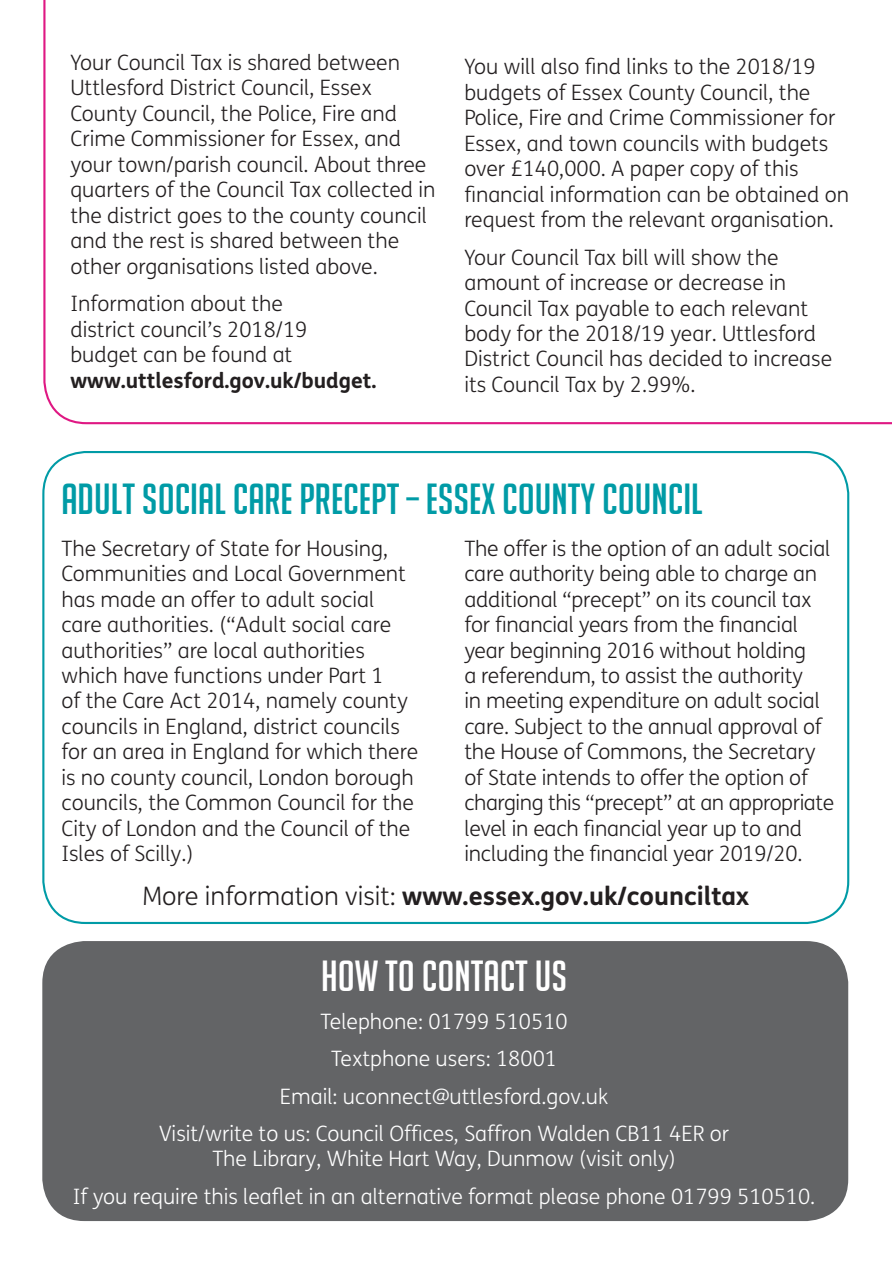
<style>
.page{position:relative;width:893px;height:1263px;background:#fff}
.page>*{position:absolute;margin:0;border:0;box-sizing:border-box;transform-origin:0 0}
.t1{font:42.45px "Big Noodle Titling";color:#009ba6}
.t2{font:42.45px "Big Noodle Titling";color:#fff}
.t3{font:700 25.5px "FS Me";color:#231f20}
.t4{font:300 21.15px/25.5px "FS Me";color:#231f20}
.t5{font:300 21.15px/37.5px "FS Me";color:#fff;text-align:center}
.t6{font:700 21.15px "FS Me";color:#231f20}
.s1{font-weight:300}
</style>
<div class="page">
<div style="left:42px;top:941px;width:806px;height:280px;background:#636466;border-radius:42px"></div>
<svg style="left:43px;top:0;width:848px;height:425px"></svg>
<p class="t4" style="left:70px;top:52px;width:367px">Your Council Tax is shared between Uttlesford District Council, Essex County Council, the Police, Fire and Crime Commissioner for Essex, and your town/parish council. About three quarters of the Council Tax collected in the district goes to the county council and the rest is shared between the other organisations listed above.</p>
<p class="t4" style="left:70px;top:293px;width:238px">Information about the district council’s 2018/19 budget can be found at</p>
<p class="t6" style="left:70px;top:371px;width:308px">www.uttlesford.gov.uk/budget.</p>
<p class="t4" style="left:464px;top:56px;width:386px">You will also find links to the 2018/19 budgets of Essex County Council, the Police, Fire and Crime Commissioner for Essex, and town councils with budgets over £140,000. A paper copy of this financial information can be obtained on request from the relevant organisation.</p>
<p class="t4" style="left:464px;top:246px;width:369px">Your Council Tax bill will show the amount of increase or decrease in Council Tax payable to each relevant body for the 2018/19 year. Uttlesford District Council has decided to increase its Council Tax by 2.99%.</p>
<h1 class="t1" style="left:61px;top:474px;width:643px">ADULT SOCIAL CARE PRECEPT – ESSEX COUNTY COUNCIL</h1>
<p class="t4" style="left:61px;top:537px;width:358px">The Secretary of State for Housing, Communities and Local Government has made an offer to adult social care authorities. (“Adult social care authorities” are local authorities which have functions under Part 1<br>of the Care Act 2014, namely county councils in England, district councils for an area in England for which there is no county council, London borough councils, the Common Council for the City of London and the Council of the Isles of Scilly.)</p>
<p class="t4" style="left:464px;top:537px;width:371px">The offer is the option of an adult social care authority being able to charge an additional “precept” on its council tax for financial years from the financial year beginning 2016 without holding<br>a referendum, to assist the authority<br>in meeting expenditure on adult social care. Subject to the annual approval of the House of Commons, the Secretary of State intends to offer the option of charging this “precept” at an appropriate level in each financial year up to and including the financial year 2019/20.</p>
<p class="t3" style="left:142px;top:885px;width:608px"><span class="s1">More information visit:</span> www.essex.gov.uk/counciltax</p>
<h1 class="t2" style="left:321px;top:952px;width:247px">HOW TO CONTACT US</h1>
<p class="t5" style="left:159px;top:1004px;width:571px">Telephone: 01799 510510<br>Textphone users: 18001<br>Email: uconnect@uttlesford.gov.uk<br>Visit/write to us: Council Offices, Saffron Walden CB11 4ER or</p>
<p class="t5" style="left:73px;top:1142px;width:744px">The Library, White Hart Way, Dunmow (visit only)<br>If you require this leaflet in an alternative format please phone 01799 510510.</p>
</div>
